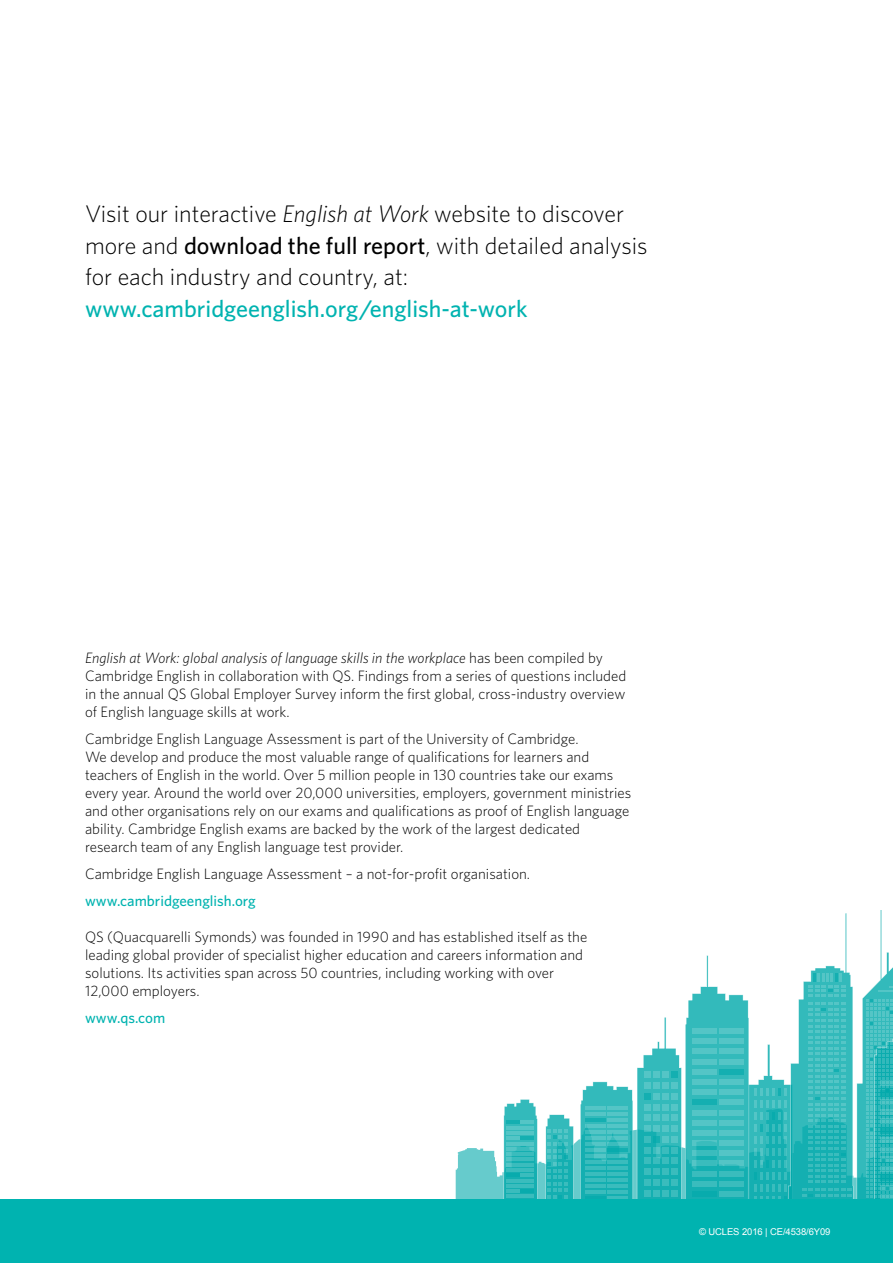
<style>
.page{position:relative;width:893px;height:1263px;background:#fff}
.page>*{position:absolute;margin:0;border:0;box-sizing:border-box;transform-origin:0 0}
.Body_text_12pt_non-g{font:300 24px/31.5px "Whitney";color:#000}
.Body_Text_10pt_-_lig{font:300 15px/18px "Whitney";color:#000}
.Body_Text_10pt_-_lig-2{font:500 15px "Whitney";color:#00b3b0}
.t1{font:9.45px "Arial";letter-spacing:-.01em;color:#fff}
.s1{font-style:italic}
.s2{font-weight:500}
.s3{font-weight:500;color:#00b3b0}
</style>
<div class="page">
<svg style="left:455px;top:1148px;width:48px;height:51px;background:#7cd2d3"></svg>
<svg style="left:503px;top:910px;width:390px;height:289px"></svg>
<svg style="left:880px;top:1175px;width:13px;height:6px"></svg>
<svg style="left:880px;top:1128px;width:13px;height:5px"></svg>
<svg style="left:880px;top:1090px;width:13px;height:6px"></svg>
<div style="left:0;top:1199px;width:893px;height:64px;background:#00b3b0"></div>
<p class="Body_text_12pt_non-g" style="left:85px;top:197px;width:564px">Visit our interactive <span class="s1">English at Work</span> website to discover more and <span class="s2">download the full report</span>, with detailed analysis for each industry and country, at: <span class="s3">www.cambridgeenglish.org/english-at-work</span></p>
<p class="Body_Text_10pt_-_lig" style="left:85px;top:649px;width:543px"><span class="s1">English at Work: global analysis of language skills in the workplace</span> has been compiled by Cambridge English in collaboration with QS. Findings from a series of questions included in the annual QS Global Employer Survey inform the first global, cross-industry overview of English language skills at work.</p>
<p class="Body_Text_10pt_-_lig" style="left:85px;top:730px;width:548px">Cambridge English Language Assessment is part of the University of Cambridge.<br>We develop and produce the most valuable range of qualifications for learners and teachers of English in the world. Over 5 million people in 130 countries take our exams every year. Around the world over 20,000 universities, employers, government ministries and other organisations rely on our exams and qualifications as proof of English language ability. Cambridge English exams are backed by the work of the largest dedicated research team of any English language test provider.</p>
<p class="Body_Text_10pt_-_lig" style="left:85px;top:865px;width:447px">Cambridge English Language Assessment – a not-for-profit organisation.</p>
<p class="Body_Text_10pt_-_lig-2" style="left:85px;top:891px;width:172px">www.cambridgeenglish.org</p>
<p class="Body_Text_10pt_-_lig" style="left:85px;top:928px;width:504px">QS (Quacquarelli Symonds) was founded in 1990 and has established itself as the leading global provider of specialist higher education and careers information and solutions. Its activities span across 50 countries, including working with over 12,000 employers.</p>
<p class="Body_Text_10pt_-_lig-2" style="left:85px;top:1008px;width:82px">www.qs.com</p>
<p class="t1" style="left:699px;top:1225px;width:133px">© UCLES 2016 | CE/4538/6Y09</p>
</div>
